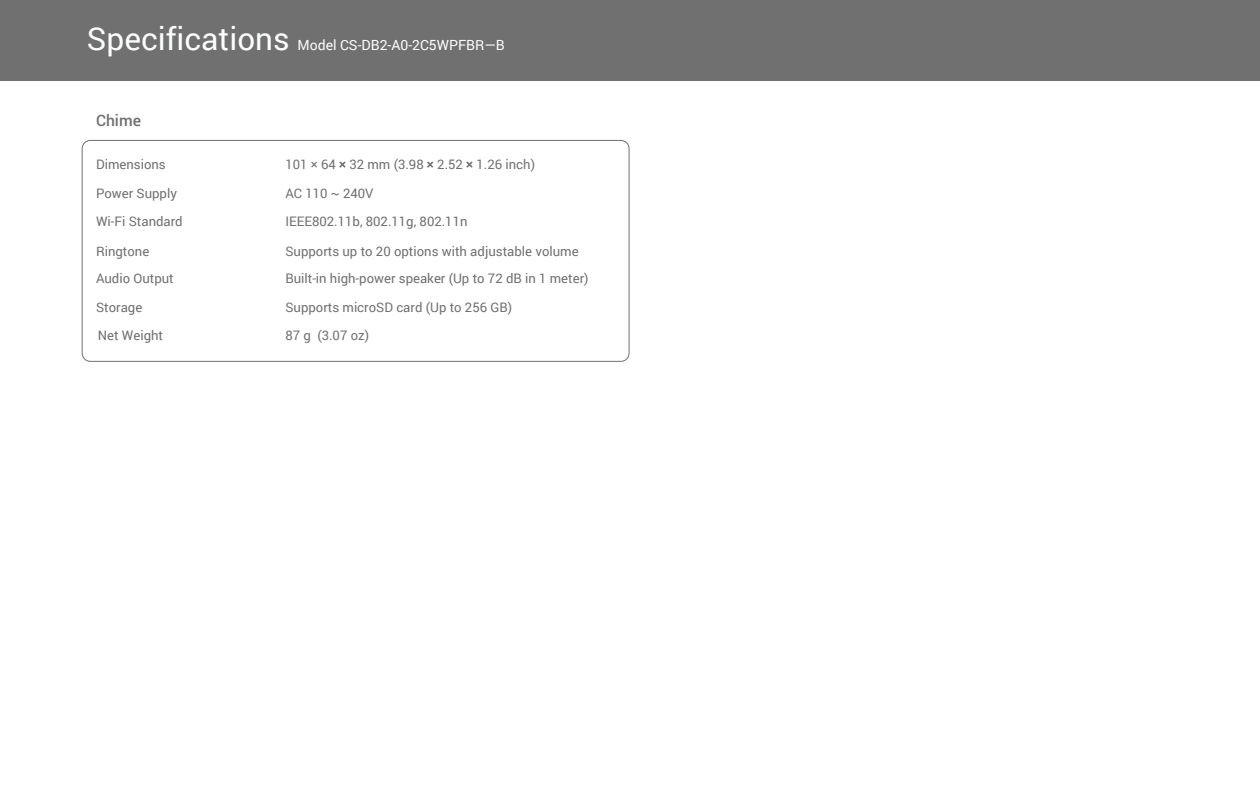
<style>
.page{position:relative;width:1260px;height:788px;background:#fff}
.page>*{position:absolute;margin:0;border:0;box-sizing:border-box;transform-origin:0 0}
.t1{font:31.5px "Roboto";color:#fcfdfd}
.t2{font:500 15.75px "Roboto";color:#717071}
.t3{font:14px "Roboto";color:#fcfdfd}
.t4{font:13.12px "Roboto";color:#717071}
</style>
<div class="page">
<div style="left:0;top:0;width:1260px;height:80px;background:#717071"></div>
<div style="left:82px;top:140px;width:547px;height:221px;border:1px solid #717071;border-radius:8px"></div>
<h1 class="t1" style="left:87px;top:16px;width:204px">Specifications</h1>
<p class="t3" style="left:297px;top:35px;width:209px">Model CS-DB2-A0-2C5WPFBR—B</p>
<p class="t2" style="left:96px;top:109px;width:47px">Chime</p>
<p class="t4" style="left:96px;top:155px;width:71px">Dimensions</p>
<p class="t4" style="left:285px;top:155px;width:251px">101 × 64 32 mm (3.98 2.52 1.26 inch)</p>
<p class="t4" style="left:339px;top:155px;width:9px">×</p>
<p class="t4" style="left:427px;top:155px;width:9px">×</p>
<p class="t4" style="left:466px;top:155px;width:9px">×</p>
<p class="t4" style="left:96px;top:184px;width:82px">Power Supply</p>
<p class="t4" style="left:285px;top:184px;width:90px">AC 110 ~ 240V</p>
<p class="t4" style="left:96px;top:212px;width:88px">Wi-Fi Standard</p>
<p class="t4" style="left:285px;top:212px;width:184px">IEEE802.11b, 802.11g, 802.11n</p>
<p class="t4" style="left:96px;top:241px;width:55px">Ringtone</p>
<p class="t4" style="left:285px;top:241px;width:295px">Supports up to 20 options with adjustable volume</p>
<p class="t4" style="left:96px;top:269px;width:79px">Audio Output</p>
<p class="t4" style="left:285px;top:269px;width:305px">Built-in high-power speaker (Up to 72 dB in 1 meter)</p>
<p class="t4" style="left:96px;top:298px;width:48px">Storage</p>
<p class="t4" style="left:285px;top:298px;width:228px">Supports microSD card (Up to 256 GB)</p>
<p class="t4" style="left:98px;top:326px;width:67px">Net Weight</p>
<p class="t4" style="left:285px;top:326px;width:85px">87 g (3.07 oz)</p>
</div>
